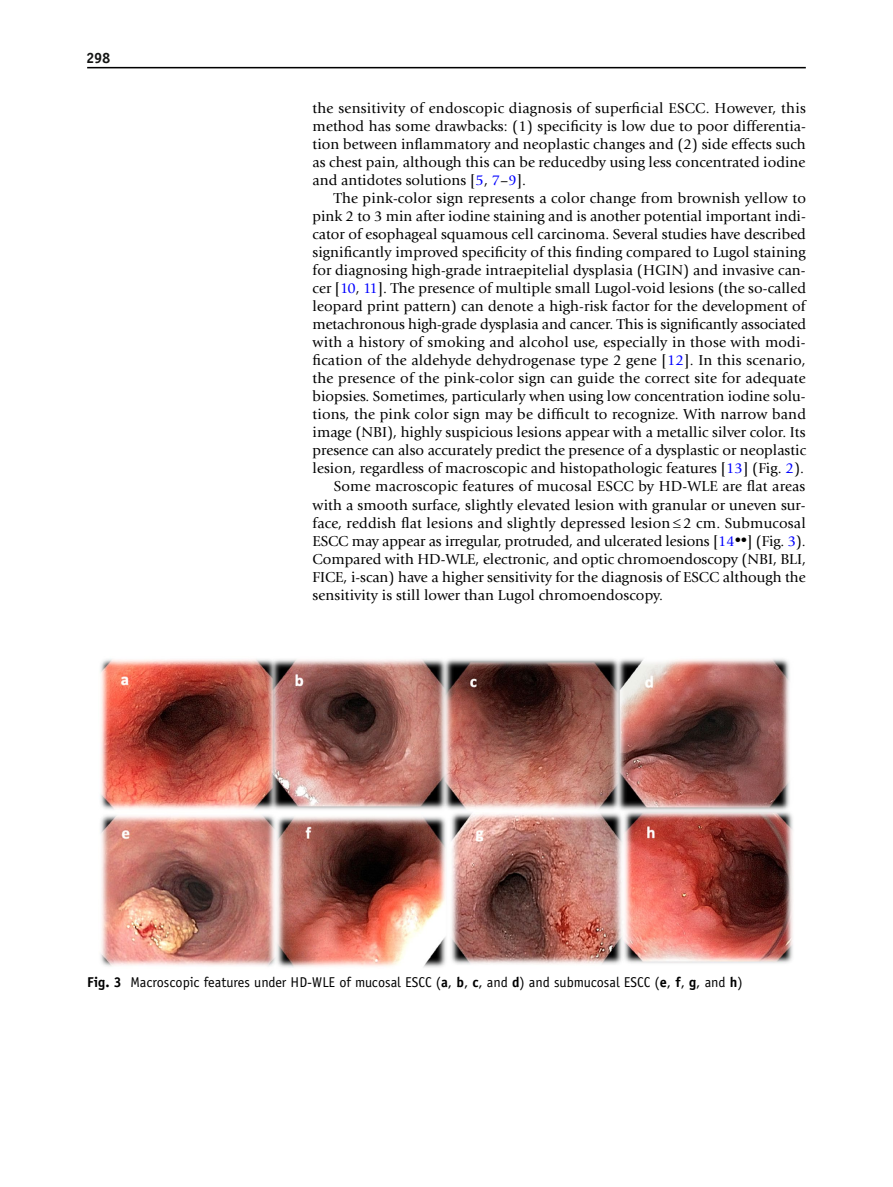
<style>
.page{position:relative;width:893px;height:1187px;background:#fff}
.page>*{position:absolute;margin:0;border:0;box-sizing:border-box;transform-origin:0 0}
.t1{font:15px/18px "Giovanni";letter-spacing:.005em;color:#000;text-align:justify}
.t2{font:15px "Adv TT4 ca 3 bd 34.B";color:#131413}
.t3{font:14.25px "Officina Sans";color:#000}
.s1{color:#00f}
.s2{font-size:12.75px}
.s3{font-weight:700}
</style>
<div class="page">
<hr style="left:87px;top:67px;width:719px;height:1px;background:#000">
<img style="left:100px;top:658px;width:693px;height:310px">
<p class="t2" style="left:86px;top:52px;width:26px">298</p>
<p class="t1" style="left:313px;top:99px;width:495px">the sensitivity of endoscopic diagnosis of superficial ESCC. However, this method has some drawbacks: (1) specificity is low due to poor differentia&shy;tion between inflammatory and neoplastic changes and (2) side effects such as chest pain, although this can be reducedby using less concentrated iodine and antidotes solutions [<span class="s1">5</span>, <span class="s1">7</span>–<span class="s1">9</span>].</p>
<p class="t1" style="left:334px;top:189px;width:474px">The pink-color sign represents a color change from brownish yellow to</p>
<p class="t1" style="left:313px;top:207px;width:495px">pink 2 to 3 min after iodine staining and is another potential important indi-</p>
<p class="t1" style="left:313px;top:225px;width:495px">cator of esophageal squamous cell carcinoma. Several studies have described</p>
<p class="t1" style="left:313px;top:243px;width:495px">significantly improved specificity of this finding compared to Lugol staining</p>
<p class="t1" style="left:313px;top:261px;width:495px">for diagnosing high-grade intraepitelial dysplasia (HGIN) and invasive can-</p>
<p class="t1" style="left:313px;top:279px;width:495px">cer [<span class="s1">10</span>, <span class="s1">11</span>]. The presence of multiple small Lugol-void lesions (the so-called</p>
<p class="t1" style="left:313px;top:297px;width:495px">leopard print pattern) can denote a high-risk factor for the development of</p>
<p class="t1" style="left:313px;top:315px;width:495px">metachronous high-grade dysplasia and cancer. This is significantly associated</p>
<p class="t1" style="left:313px;top:333px;width:494px">with a history of smoking and alcohol use, especially in those with modi-</p>
<p class="t1" style="left:313px;top:351px;width:495px">fication of the aldehyde dehydrogenase type 2 gene [<span class="s1">12</span>]. In this scenario,</p>
<p class="t1" style="left:313px;top:369px;width:495px">the presence of the pink-color sign can guide the correct site for adequate</p>
<p class="t1" style="left:313px;top:387px;width:494px">biopsies. Sometimes, particularly when using low concentration iodine solu-</p>
<p class="t1" style="left:313px;top:405px;width:495px">tions, the pink color sign may be difficult to recognize. With narrow band</p>
<p class="t1" style="left:313px;top:423px;width:494px">image (NBI), highly suspicious lesions appear with a metallic silver color. Its</p>
<p class="t1" style="left:313px;top:441px;width:495px">presence can also accurately predict the presence of a dysplastic or neoplastic</p>
<p class="t1" style="left:313px;top:459px;width:493px">lesion, regardless of macroscopic and histopathologic features [<span class="s1">13</span>] (Fig. <span class="s1">2</span>).</p>
<p class="t1" style="left:334px;top:477px;width:473px">Some macroscopic features of mucosal ESCC by HD-WLE are flat areas</p>
<p class="t1" style="left:313px;top:495px;width:495px">with a smooth surface, slightly elevated lesion with granular or uneven sur-</p>
<p class="t1" style="left:313px;top:513px;width:495px">face, reddish flat lesions and slightly depressed lesion≤ 2 cm. Submucosal</p>
<p class="t1" style="left:312px;top:531px;width:495px">ESCC may appear as irregular, protruded, and ulcerated lesions [<span class="s1">14</span><span class="s2">••</span>] (Fig. <span class="s1">3</span>).</p>
<p class="t1" style="left:313px;top:549px;width:495px">Compared with HD-WLE, electronic, and optic chromoendoscopy (NBI, BLI,</p>
<p class="t1" style="left:313px;top:567px;width:495px">FICE, i-scan) have a higher sensitivity for the diagnosis of ESCC although the</p>
<p class="t1" style="left:313px;top:585px;width:352px">sensitivity is still lower than Lugol chromoendoscopy.</p>
<p class="t3" style="left:87px;top:973px;width:657px"><span class="s3">Fig. 3</span> Macroscopic features under HD-WLE of mucosal ESCC (<span class="s3">a</span>, <span class="s3">b</span>, <span class="s3">c</span>, and <span class="s3">d</span>) and submucosal ESCC (<span class="s3">e</span>, <span class="s3">f</span>, <span class="s3">g</span>, and <span class="s3">h</span>)</p>
</div>
